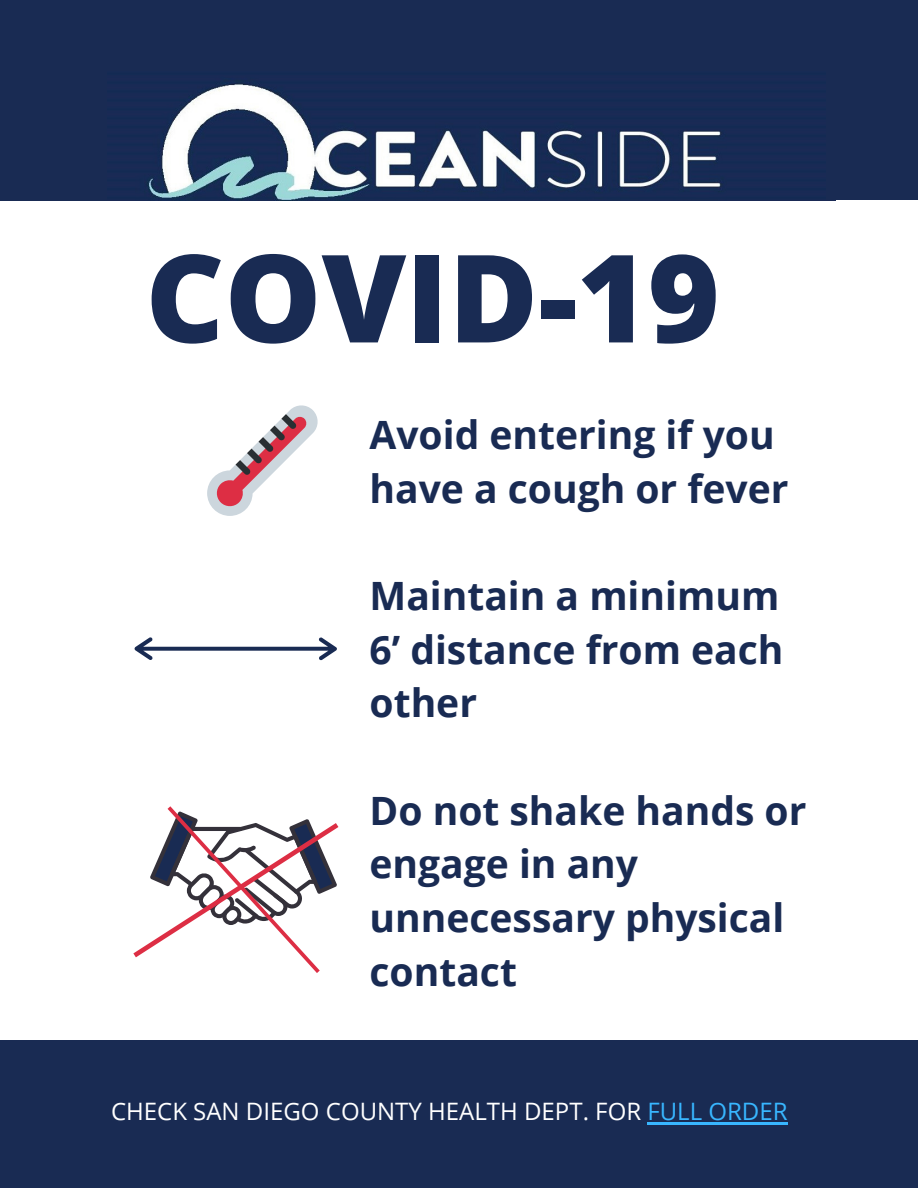
<style>
.page{position:relative;width:918px;height:1188px;background:#fff}
.page>*{position:absolute;margin:0;border:0;box-sizing:border-box;transform-origin:0 0}
.t1{font:800 122.1px "Open Sans";color:#192b53}
.t2{font:700 39px/53.7px "Open Sans";color:#192b53}
.t3{font:24px "Open Sans";color:#fff}
.s1{color:#38b6ff}
</style>
<div class="page">
<img style="left:106px;top:71px;width:729px;height:130px">
<svg style="left:207px;top:405px;width:111px;height:111px"></svg>
<svg style="left:135px;top:637px;width:202px;height:23px"></svg>
<svg style="left:133px;top:806px;width:205px;height:167px"></svg>
<div style="left:0;top:0;width:106px;height:201px;background:#192b53"></div>
<div style="left:826px;top:0;width:92px;height:200px;background:#192b53"></div>
<div style="left:106px;top:0;width:729px;height:71px;background:#192b53"></div>
<div style="left:0;top:1040px;width:918px;height:148px;background:#192b53"></div>
<hr style="left:647px;top:1122px;width:141px;height:2px;background:#38b6ff">
<h1 class="t1" style="left:145px;top:212px;width:576px">COVID-19</h1>
<p class="t2" style="left:370px;top:407px;width:420px">Avoid entering if you have a cough or fever</p>
<p class="t2" style="left:370px;top:568px;width:415px;text-align:justify">Maintain a minimum 6’ distance from each other</p>
<p class="t2" style="left:370px;top:783px;width:438px">Do not shake hands or engage in any unnecessary physical contact</p>
<p class="t3" style="left:111px;top:1094px;width:678px">CHECK SAN DIEGO COUNTY HEALTH DEPT. FOR <span class="s1">FULL ORDER</span></p>
</div>
